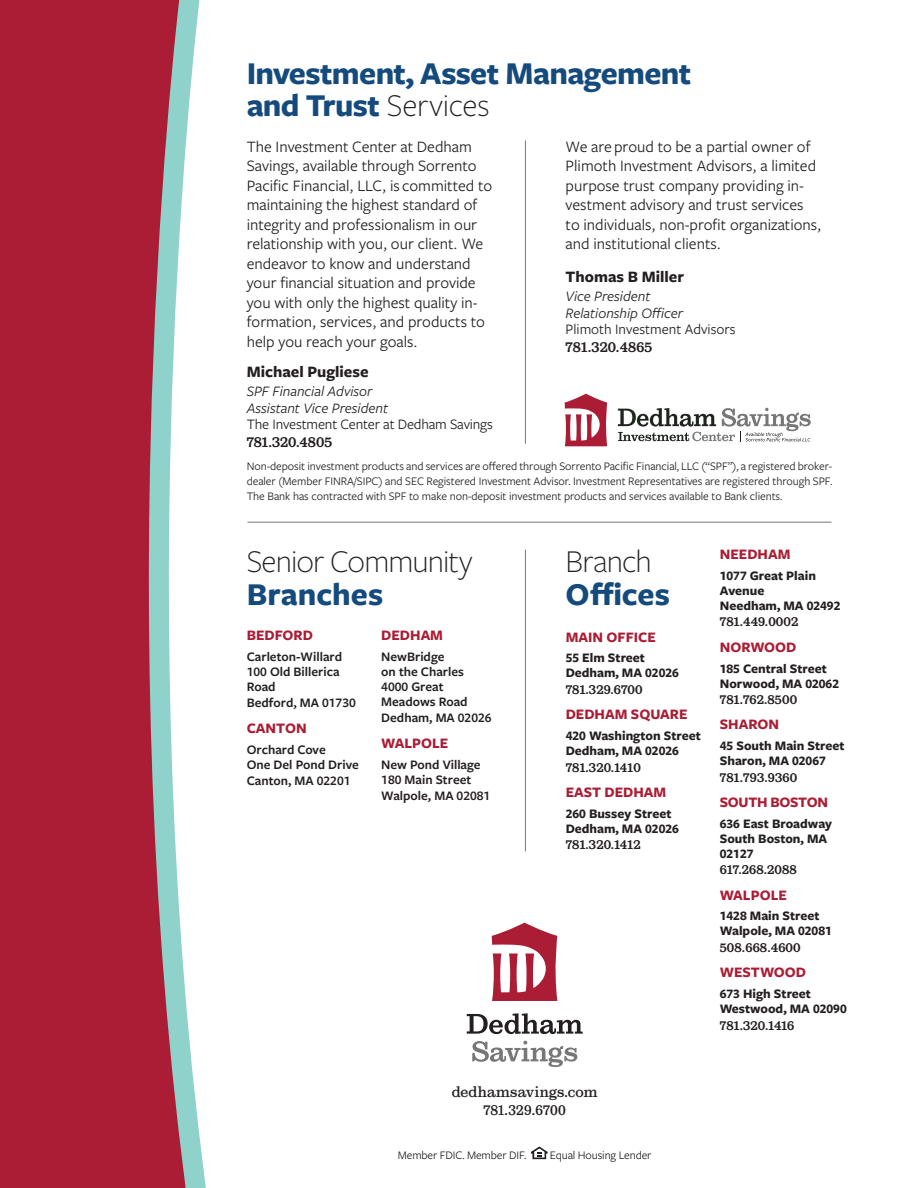
<style>
.page{position:relative;width:918px;height:1188px;background:#fff}
.page>*{position:absolute;margin:0;border:0;box-sizing:border-box;transform-origin:0 0}
.t1{font:700 33px/31.5px "Freight Sans Pro";letter-spacing:-.02em;color:#144a7c}
.t2{font:300 33px "Freight Sans Pro";letter-spacing:-.025em;color:#231f20}
.t3{font:700 33px "Freight Sans Pro";color:#144a7c}
.t4{font:16.5px/19.5px "Freight Sans Pro";color:#231f20}
.t5{font:700 16.5px "Freight Sans Pro";color:#231f20}
.t6{font:700 15px "Freight Sans Pro";color:#ab1d34}
.t7{font:italic 15px/16.5px "Freight Sans Pro";color:#231f20}
.t8{font:15px "Freight Sans Pro";letter-spacing:-.01em;color:#231f20}
.t9{font:500 15px/18px "Sutro";letter-spacing:.015em;color:#231f20;text-align:center}
.t10{font:700 15px "Sutro";color:#231f20}
.t11{font:700 13.5px/15px "Freight Sans Pro";color:#231f20}
.t12{font:600 13.5px/15px "Freight Sans Pro";color:#231f20}
.t13{font:700 13.5px "Sutro";letter-spacing:.01em;color:#231f20}
.t14{font:12px/15px "Freight Sans Pro";letter-spacing:-.005em;color:#231f20;text-align:justify}
.s1{font-weight:300;color:#231f20}
</style>
<div class="page">
<svg style="left:492px;top:923px;width:65px;height:78px"></svg>
<svg style="left:467px;top:1013px;width:116px;height:21px"></svg>
<svg style="left:472px;top:1041px;width:105px;height:26px"></svg>
<svg style="left:531px;top:1146px;width:17px;height:13px"></svg>
<svg style="left:0;top:0;width:206px;height:1188px;background:#b24b5c"></svg>
<svg style="left:565px;top:394px;width:42px;height:52px"></svg>
<svg style="left:618px;top:408px;width:193px;height:34px"></svg>
<hr style="left:247px;top:522px;width:585px;height:1px;background:#777779">
<hr style="left:525px;top:550px;width:1px;height:301px;background:#777779">
<hr style="left:525px;top:140px;width:1px;height:304px;background:#777779">
<h1 class="t1" style="left:247px;top:56px;width:446px">Investment, Asset Management and Trust <span class="s1">Services</span></h1>
<p class="t4" style="left:247px;top:136px;width:247px">The Investment Center at Dedham Savings, available through Sorrento Pacific Financial, LLC, is committed to maintaining the highest standard of integrity and professionalism in our relationship with you, our client. We endeavor to know and understand your financial situation and provide you with only the highest quality in&shy;formation, services, and products to help you reach your goals.</p>
<p class="t5" style="left:247px;top:360px;width:123px">Michael Pugliese</p>
<p class="t7" style="left:247px;top:382px;width:143px">SPF Financial Advisor<br>Assistant Vice President</p>
<p class="t8" style="left:247px;top:414px;width:248px">The Investment Center at Dedham Savings</p>
<p class="t10" style="left:247px;top:434px;width:87px">781.320.4805</p>
<p class="t4" style="left:566px;top:136px;width:257px">We are proud to be a partial owner of Plimoth Investment Advisors, a limited purpose trust company providing in&shy;vestment advisory and trust services to individuals, non-profit organizations, and institutional clients.</p>
<p class="t5" style="left:566px;top:265px;width:120px">Thomas B Miller</p>
<p class="t7" style="left:566px;top:288px;width:119px">Vice President<br>Relationship Officer</p>
<p class="t8" style="left:566px;top:320px;width:171px">Plimoth Investment Advisors</p>
<p class="t10" style="left:566px;top:339px;width:88px">781.320.4865</p>
<p class="t14" style="left:247px;top:459px;width:587px">Non-deposit investment products and services are offered through Sorrento Pacific Financial, LLC (“SPF”), a registered broker&shy;dealer (Member FINRA/SIPC) and SEC Registered Investment Advisor. Investment Representatives are registered through SPF.<br>The Bank has contracted with SPF to make non-deposit investment products and services available to Bank clients.</p>
<h1 class="t2" style="left:247px;top:539px;width:227px">Senior Community</h1>
<h1 class="t3" style="left:247px;top:571px;width:138px">Branches</h1>
<p class="t6" style="left:247px;top:625px;width:68px">BEDFORD</p>
<p class="t12" style="left:247px;top:649px;width:97px">Carleton-Willard<br>100 Old Billerica<br>Road</p>
<p class="t12" style="left:247px;top:695px;width:111px">Bedford, MA 01730</p>
<p class="t6" style="left:247px;top:718px;width:62px">CANTON</p>
<p class="t12" style="left:247px;top:741px;width:114px">Orchard Cove<br>One Del Pond Drive</p>
<p class="t12" style="left:247px;top:773px;width:105px">Canton, MA 02201</p>
<p class="t6" style="left:381px;top:625px;width:63px">DEDHAM</p>
<p class="t12" style="left:381px;top:649px;width:88px">NewBridge<br>on the Charles<br>4000 Great<br>Meadows Road</p>
<p class="t12" style="left:381px;top:710px;width:112px">Dedham, MA 02026</p>
<p class="t6" style="left:381px;top:733px;width:69px">WALPOLE</p>
<p class="t12" style="left:381px;top:756px;width:101px">New Pond Village<br>180 Main Street</p>
<p class="t12" style="left:381px;top:788px;width:111px">Walpole, MA 02081</p>
<h1 class="t2" style="left:566px;top:539px;width:88px">Branch</h1>
<h1 class="t1" style="left:566px;top:577px;width:106px">Offices</h1>
<p class="t6" style="left:566px;top:626px;width:92px">MAIN OFFICE</p>
<p class="t11" style="left:566px;top:650px;width:115px">55 Elm Street<br>Dedham, MA 02026</p>
<p class="t13" style="left:566px;top:682px;width:79px">781.329.6700</p>
<p class="t6" style="left:566px;top:704px;width:12px">dedham</p>
<p class="t6" style="left:631px;top:704px;width:30px">square</p>
<p class="t11" style="left:566px;top:728px;width:137px">420 Washington Street<br>Dedham, MA 02026</p>
<p class="t13" style="left:566px;top:760px;width:77px">781.320.1410</p>
<p class="t6" style="left:566px;top:782px;width:10px">east</p>
<p class="t6" style="left:604px;top:782px;width:12px">dedham</p>
<p class="t11" style="left:566px;top:805px;width:115px">260 Bussey Street<br>Dedham, MA 02026</p>
<p class="t13" style="left:566px;top:837px;width:76px">781.320.1412</p>
<p class="t6" style="left:720px;top:544px;width:11px">needham</p>
<p class="t11" style="left:720px;top:567px;width:122px">1077 Great Plain<br>Avenue<br>Needham, MA 02492</p>
<p class="t13" style="left:720px;top:615px;width:80px">781.449.0002</p>
<p class="t6" style="left:720px;top:636px;width:12px">norwood</p>
<p class="t11" style="left:720px;top:660px;width:121px">185 Central Street<br>Norwood, MA 02062</p>
<p class="t13" style="left:720px;top:692px;width:79px">781.762.8500</p>
<p class="t6" style="left:720px;top:714px;width:11px">sharon</p>
<p class="t11" style="left:720px;top:738px;width:126px">45 South Main Street<br>Sharon, MA 02067</p>
<p class="t13" style="left:720px;top:770px;width:79px">781.793.9360</p>
<p class="t6" style="left:720px;top:792px;width:11px">south</p>
<p class="t6" style="left:770px;top:792px;width:11px">boston</p>
<p class="t11" style="left:720px;top:815px;width:114px">636 East Broadway<br>South Boston, MA<br>02127</p>
<p class="t13" style="left:720px;top:862px;width:79px">617.268.2088</p>
<p class="t6" style="left:720px;top:884px;width:11px">walpole</p>
<p class="t11" style="left:720px;top:908px;width:114px">1428 Main Street<br>Walpole, MA 02081</p>
<p class="t13" style="left:720px;top:940px;width:82px">508.668.4600</p>
<p class="t6" style="left:720px;top:962px;width:12px">westwood</p>
<p class="t11" style="left:720px;top:986px;width:128px">673 High Street<br>Westwood, MA 02090</p>
<p class="t13" style="left:720px;top:1018px;width:76px">781.320.1416</p>
<p class="t9" style="left:452px;top:1083px;width:147px">dedhamsavings.com<br>781.329.6700</p>
<p class="t14" style="left:398px;top:1147px;width:130px">Member FDIC. Member DIF.</p>
<p class="t14" style="left:550px;top:1147px;width:103px">Equal Housing Lender</p>
</div>
